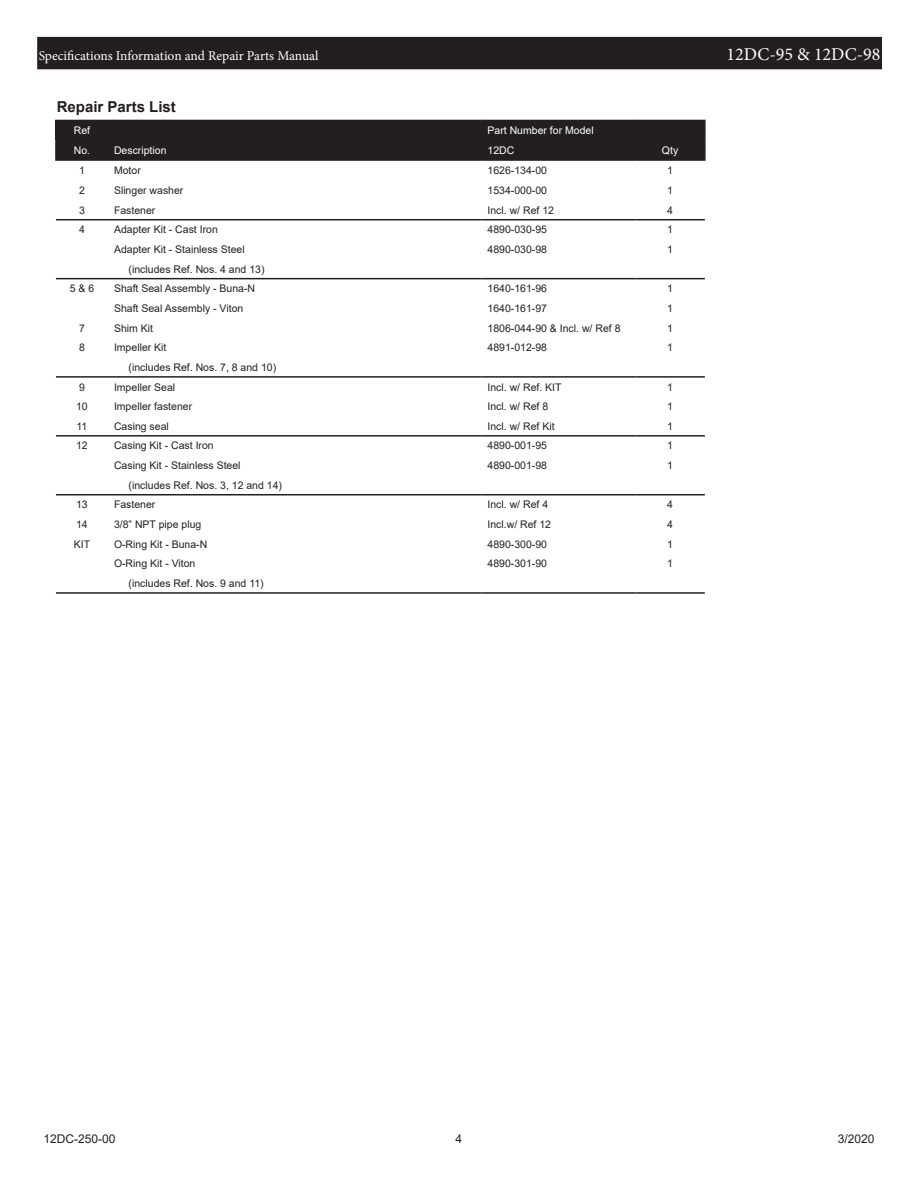
<style>
.page{position:relative;width:918px;height:1188px;background:#fff}
.page>*{position:absolute;margin:0;border:0;box-sizing:border-box;transform-origin:0 0}
.t1{font:18px "Minion Pro";color:#fff}
.t2{font:700 15px "Arial";color:#231f20}
.t3{font:13.5px "Minion Pro";color:#fff}
.t4{font:12px "Arial";color:#231f20}
.t5{font:10.5px "Arial";color:#231f20}
.t6{font:10.5px "Arial";color:#fff}
</style>
<div class="page">
<div style="left:38px;top:38px;width:843px;height:31px;background:#231f20"></div>
<div style="left:37px;top:37px;width:845px;height:32px;border:2px solid #231f20"></div>
<hr style="left:55px;top:159px;width:53px;height:2px;background:#231f20">
<hr style="left:108px;top:159px;width:374px;height:2px;background:#231f20">
<hr style="left:482px;top:159px;width:153px;height:2px;background:#231f20">
<hr style="left:635px;top:159px;width:71px;height:2px;background:#231f20">
<div style="left:55px;top:120px;width:651px;height:40px;background:#231f20"></div>
<hr style="left:55px;top:140px;width:53px;height:1px;background:#231f20">
<hr style="left:56px;top:592px;width:52px;height:2px;background:#231f20">
<hr style="left:108px;top:592px;width:374px;height:2px;background:#231f20">
<hr style="left:482px;top:592px;width:153px;height:2px;background:#231f20">
<hr style="left:635px;top:592px;width:70px;height:2px;background:#231f20">
<hr style="left:56px;top:219px;width:52px;height:1px;background:#231f20">
<hr style="left:108px;top:219px;width:374px;height:1px;background:#231f20">
<hr style="left:482px;top:219px;width:153px;height:1px;background:#231f20">
<hr style="left:635px;top:219px;width:70px;height:1px;background:#231f20">
<hr style="left:56px;top:278px;width:52px;height:1px;background:#231f20">
<hr style="left:108px;top:278px;width:374px;height:1px;background:#231f20">
<hr style="left:482px;top:278px;width:153px;height:1px;background:#231f20">
<hr style="left:635px;top:278px;width:70px;height:1px;background:#231f20">
<hr style="left:56px;top:376px;width:52px;height:2px;background:#231f20">
<hr style="left:108px;top:376px;width:374px;height:2px;background:#231f20">
<hr style="left:482px;top:376px;width:153px;height:2px;background:#231f20">
<hr style="left:635px;top:376px;width:70px;height:2px;background:#231f20">
<hr style="left:56px;top:494px;width:52px;height:1px;background:#231f20">
<hr style="left:108px;top:494px;width:374px;height:1px;background:#231f20">
<hr style="left:482px;top:494px;width:153px;height:1px;background:#231f20">
<hr style="left:635px;top:494px;width:70px;height:1px;background:#231f20">
<hr style="left:56px;top:435px;width:52px;height:2px;background:#231f20">
<hr style="left:108px;top:435px;width:374px;height:2px;background:#231f20">
<hr style="left:482px;top:435px;width:153px;height:2px;background:#231f20">
<hr style="left:635px;top:435px;width:70px;height:2px;background:#231f20">
<p class="t3" style="left:39px;top:46px;width:281px">Specifications Information and Repair Parts Manual</p>
<h1 class="t1" style="left:727px;top:42px;width:155px">12DC-95 &amp; 12DC-98</h1>
<p class="t2" style="left:57px;top:96px;width:121px">Repair Parts List</p>
<p class="t6" style="left:74px;top:123px;width:18px">Ref</p>
<p class="t6" style="left:488px;top:123px;width:108px">Part Number for Model</p>
<p class="t6" style="left:74px;top:143px;width:18px">No.</p>
<p class="t6" style="left:114px;top:143px;width:54px">Description</p>
<p class="t6" style="left:488px;top:143px;width:28px">12DC</p>
<p class="t6" style="left:662px;top:143px;width:18px">Qty</p>
<p class="t5" style="left:79px;top:164px;width:7px">1</p>
<p class="t5" style="left:114px;top:164px;width:28px">Motor</p>
<p class="t5" style="left:488px;top:164px;width:61px">1626-134-00</p>
<p class="t5" style="left:667px;top:164px;width:7px">1</p>
<p class="t5" style="left:79px;top:183px;width:7px">2</p>
<p class="t5" style="left:114px;top:183px;width:71px">Slinger washer</p>
<p class="t5" style="left:488px;top:183px;width:61px">1534-000-00</p>
<p class="t5" style="left:667px;top:183px;width:7px">1</p>
<p class="t5" style="left:79px;top:203px;width:7px">3</p>
<p class="t5" style="left:114px;top:203px;width:43px">Fastener</p>
<p class="t5" style="left:488px;top:203px;width:68px">Incl. w/ Ref 12</p>
<p class="t5" style="left:667px;top:203px;width:7px">4</p>
<p class="t5" style="left:79px;top:222px;width:7px">4</p>
<p class="t5" style="left:114px;top:222px;width:105px">Adapter Kit - Cast Iron</p>
<p class="t5" style="left:488px;top:222px;width:61px">4890-030-95</p>
<p class="t5" style="left:667px;top:222px;width:7px">1</p>
<p class="t5" style="left:114px;top:242px;width:132px">Adapter Kit - Stainless Steel</p>
<p class="t5" style="left:488px;top:242px;width:61px">4890-030-98</p>
<p class="t5" style="left:667px;top:242px;width:7px">1</p>
<p class="t5" style="left:129px;top:262px;width:137px">(includes Ref. Nos. 4 and 13)</p>
<p class="t5" style="left:70px;top:281px;width:26px">5 &amp; 6</p>
<p class="t5" style="left:114px;top:281px;width:143px">Shaft Seal Assembly - Buna-N</p>
<p class="t5" style="left:488px;top:281px;width:61px">1640-161-96</p>
<p class="t5" style="left:667px;top:281px;width:7px">1</p>
<p class="t5" style="left:114px;top:301px;width:131px">Shaft Seal Assembly - Viton</p>
<p class="t5" style="left:488px;top:301px;width:61px">1640-161-97</p>
<p class="t5" style="left:667px;top:301px;width:7px">1</p>
<p class="t5" style="left:79px;top:321px;width:7px">7</p>
<p class="t5" style="left:114px;top:321px;width:41px">Shim Kit</p>
<p class="t5" style="left:488px;top:321px;width:135px">1806-044-90 &amp; Incl. w/ Ref 8</p>
<p class="t5" style="left:667px;top:321px;width:7px">1</p>
<p class="t5" style="left:79px;top:340px;width:7px">8</p>
<p class="t5" style="left:114px;top:340px;width:54px">Impeller Kit</p>
<p class="t5" style="left:488px;top:340px;width:61px">4891-012-98</p>
<p class="t5" style="left:667px;top:340px;width:7px">1</p>
<p class="t5" style="left:129px;top:360px;width:149px">(includes Ref. Nos. 7, 8 and 10)</p>
<p class="t5" style="left:79px;top:380px;width:7px">9</p>
<p class="t5" style="left:114px;top:380px;width:63px">Impeller Seal</p>
<p class="t5" style="left:488px;top:380px;width:76px">Incl. w/ Ref. KIT</p>
<p class="t5" style="left:667px;top:380px;width:7px">1</p>
<p class="t5" style="left:76px;top:399px;width:13px">10</p>
<p class="t5" style="left:114px;top:399px;width:80px">Impeller fastener</p>
<p class="t5" style="left:488px;top:399px;width:62px">Incl. w/ Ref 8</p>
<p class="t5" style="left:667px;top:399px;width:7px">1</p>
<p class="t5" style="left:77px;top:419px;width:12px">11</p>
<p class="t5" style="left:114px;top:419px;width:56px">Casing seal</p>
<p class="t5" style="left:488px;top:419px;width:69px">Incl. w/ Ref Kit</p>
<p class="t5" style="left:667px;top:419px;width:7px">1</p>
<p class="t5" style="left:76px;top:439px;width:13px">12</p>
<p class="t5" style="left:114px;top:439px;width:101px">Casing Kit - Cast Iron</p>
<p class="t5" style="left:488px;top:439px;width:61px">4890-001-95</p>
<p class="t5" style="left:667px;top:439px;width:7px">1</p>
<p class="t5" style="left:114px;top:458px;width:128px">Casing Kit - Stainless Steel</p>
<p class="t5" style="left:488px;top:458px;width:61px">4890-001-98</p>
<p class="t5" style="left:667px;top:458px;width:7px">1</p>
<p class="t5" style="left:129px;top:478px;width:155px">(includes Ref. Nos. 3, 12 and 14)</p>
<p class="t5" style="left:76px;top:497px;width:13px">13</p>
<p class="t5" style="left:114px;top:497px;width:43px">Fastener</p>
<p class="t5" style="left:488px;top:497px;width:62px">Incl. w/ Ref 4</p>
<p class="t5" style="left:667px;top:497px;width:7px">4</p>
<p class="t5" style="left:76px;top:517px;width:13px">14</p>
<p class="t5" style="left:114px;top:517px;width:89px">3/8” NPT pipe plug</p>
<p class="t5" style="left:488px;top:517px;width:65px">Incl.w/ Ref 12</p>
<p class="t5" style="left:667px;top:517px;width:7px">4</p>
<p class="t5" style="left:74px;top:537px;width:18px">KIT</p>
<p class="t5" style="left:114px;top:537px;width:95px">O-Ring Kit - Buna-N</p>
<p class="t5" style="left:488px;top:537px;width:61px">4890-300-90</p>
<p class="t5" style="left:667px;top:537px;width:7px">1</p>
<p class="t5" style="left:114px;top:556px;width:83px">O-Ring Kit - Viton</p>
<p class="t5" style="left:488px;top:556px;width:61px">4890-301-90</p>
<p class="t5" style="left:667px;top:556px;width:7px">1</p>
<p class="t5" style="left:129px;top:576px;width:137px">(includes Ref. Nos. 9 and 11)</p>
<p class="t4" style="left:44px;top:1131px;width:74px">12DC-250-00</p>
<p class="t4" style="left:456px;top:1131px;width:8px">4</p>
<p class="t4" style="left:838px;top:1131px;width:38px">3/2020</p>
</div>
